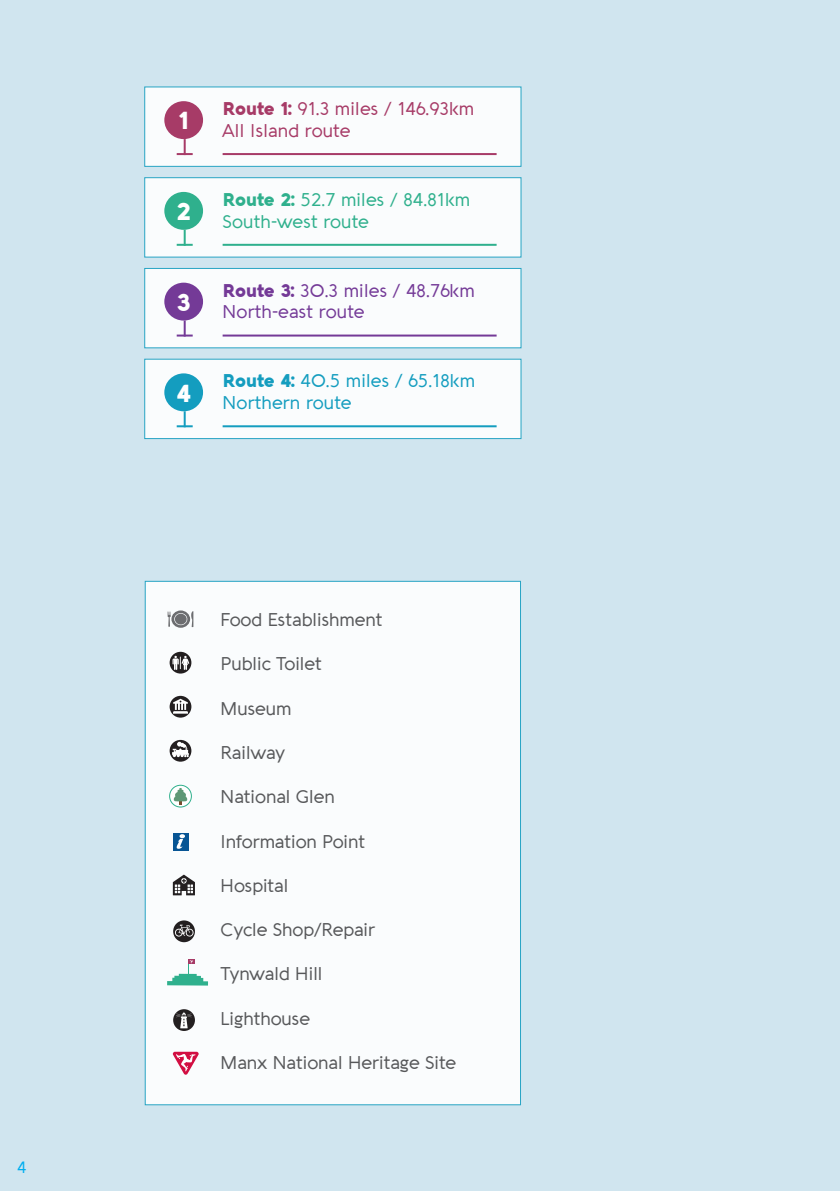
<style>
.page{position:relative;width:840px;height:1191px;background:#fff}
.page>*{position:absolute;margin:0;border:0;box-sizing:border-box;transform-origin:0 0}
.t1{font:900 24px "Aquawax";color:#fff}
.t2{font:18px "Aquawax";letter-spacing:-.01em;color:#57585a}
.t3{font:18px/21.6px "Aquawax";color:#a73b67}
.t4{font:18px/21.6px "Aquawax";color:#2fb08d}
.t5{font:18px/21.6px "Aquawax";color:#743a97}
.t6{font:18px/21.6px "Aquawax";color:#149dbf}
.t7{font:16px "Aquawax";color:#00aeef}
.s1{font-weight:900}
</style>
<div class="page">
<div style="left:0;top:0;width:839px;height:1191px;background:#d0e5ef"></div>
<div style="left:144px;top:86px;width:377px;height:81px;background:#fff;border:1px solid #149dbf"></div>
<div style="left:144px;top:177px;width:377px;height:81px;background:#fff;border:1px solid #149dbf"></div>
<div style="left:144px;top:268px;width:377px;height:80px;background:#fff;border:1px solid #149dbf"></div>
<div style="left:144px;top:359px;width:377px;height:80px;background:#fff;border:1px solid #149dbf"></div>
<div style="left:164px;top:101px;width:39px;height:38px;background:#a73b67;border-radius:50%"></div>
<div style="left:164px;top:192px;width:39px;height:38px;background:#2fb08d;border-radius:50%"></div>
<div style="left:164px;top:283px;width:39px;height:37px;background:#743a97;border-radius:50%"></div>
<div style="left:164px;top:373px;width:39px;height:38px;background:#149dbf;border-radius:50%"></div>
<hr style="left:222px;top:153px;width:274px;height:2px;background:#a73b67">
<hr style="left:222px;top:244px;width:274px;height:2px;background:#2fb08d">
<hr style="left:222px;top:334px;width:274px;height:2px;background:#743a97">
<hr style="left:222px;top:425px;width:274px;height:2px;background:#149dbf">
<svg style="left:177px;top:139px;width:15px;height:16px"></svg>
<svg style="left:177px;top:230px;width:15px;height:16px"></svg>
<svg style="left:177px;top:320px;width:15px;height:16px"></svg>
<svg style="left:177px;top:411px;width:15px;height:16px"></svg>
<div style="left:145px;top:581px;width:375px;height:524px;background:#fff"></div>
<svg style="left:169px;top:652px;width:22px;height:21px"></svg>
<svg style="left:172px;top:656px;width:17px;height:14px"></svg>
<svg style="left:167px;top:610px;width:26px;height:18px"></svg>
<div style="left:175px;top:613px;width:12px;height:12px;background:#6c6d70;border-radius:50%"></div>
<div style="left:173px;top:832px;width:15px;height:18px;background:#075594"></div>
<svg style="left:176px;top:834px;width:9px;height:14px"></svg>
<svg style="left:169px;top:740px;width:22px;height:21px"></svg>
<svg style="left:172px;top:742px;width:17px;height:15px"></svg>
<svg style="left:173px;top:1051px;width:25px;height:23px"></svg>
<svg style="left:169px;top:785px;width:22px;height:22px"></svg>
<svg style="left:174px;top:788px;width:13px;height:16px"></svg>
<svg style="left:173px;top:1009px;width:22px;height:22px"></svg>
<svg style="left:176px;top:1011px;width:15px;height:17px"></svg>
<svg style="left:169px;top:696px;width:22px;height:21px"></svg>
<svg style="left:173px;top:698px;width:15px;height:15px"></svg>
<svg style="left:167px;top:959px;width:41px;height:26px"></svg>
<svg style="left:173px;top:920px;width:22px;height:22px"></svg>
<svg style="left:175px;top:924px;width:19px;height:13px"></svg>
<svg style="left:173px;top:874px;width:22px;height:21px"></svg>
<p class="t7" style="left:17px;top:1157px;width:11px">4</p>
<h1 class="t1" style="left:178px;top:104px;width:12px">1</h1>
<h1 class="t1" style="left:176px;top:195px;width:16px">2</h1>
<h1 class="t1" style="left:176px;top:286px;width:16px">3</h1>
<h1 class="t1" style="left:176px;top:376px;width:16px">4</h1>
<p class="t3" style="left:222px;top:98px;width:253px"><span class="s1">Route 1:</span> 91.3 miles / 146.93km<br>All Island route</p>
<p class="t4" style="left:222px;top:189px;width:249px"><span class="s1">Route 2:</span> 52.7 miles / 84.81km<br>South-west route</p>
<p class="t5" style="left:222px;top:279px;width:253px"><span class="s1">Route 3:</span> 30.3 miles / 48.76km<br>North-east route</p>
<p class="t6" style="left:222px;top:370px;width:254px"><span class="s1">Route 4:</span> 40.5 miles / 65.18km<br>Northern route</p>
<p class="t2" style="left:220px;top:609px;width:163px">Food Establishment</p>
<p class="t2" style="left:220px;top:653px;width:103px">Public Toilet</p>
<p class="t2" style="left:220px;top:697px;width:73px">Museum</p>
<p class="t2" style="left:220px;top:742px;width:66px">Railway</p>
<p class="t2" style="left:220px;top:786px;width:116px">National Glen</p>
<p class="t2" style="left:220px;top:830px;width:146px">Information Point</p>
<p class="t2" style="left:220px;top:875px;width:70px">Hospital</p>
<p class="t2" style="left:220px;top:919px;width:156px">Cycle Shop/Repair</p>
<p class="t2" style="left:220px;top:963px;width:104px">Tynwald Hill</p>
<p class="t2" style="left:220px;top:1007px;width:91px">Lighthouse</p>
<p class="t2" style="left:220px;top:1052px;width:237px">Manx National Heritage Site</p>
</div>
